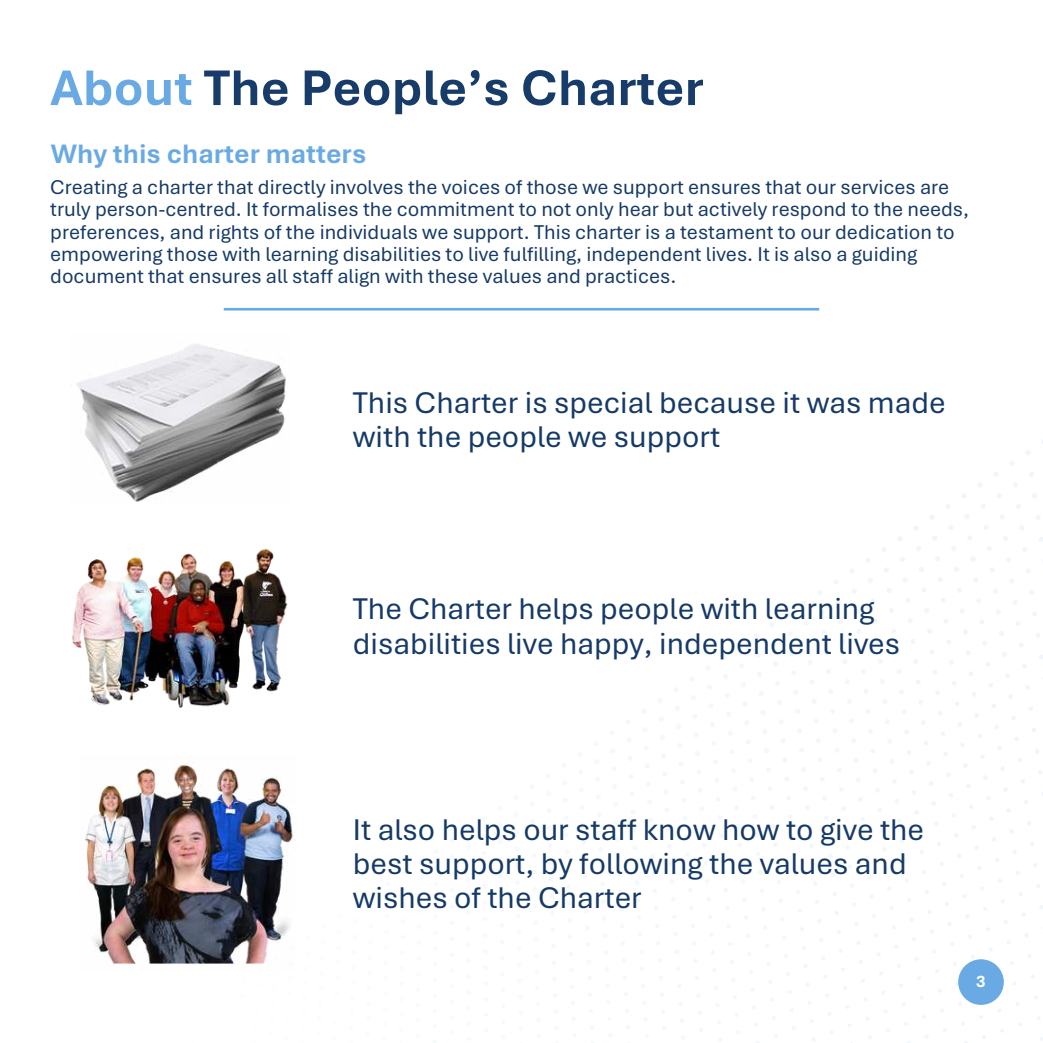
<style>
.page{position:relative;width:1043px;height:1043px;background:#fff}
.page>*{position:absolute;margin:0;border:0;box-sizing:border-box;transform-origin:0 0}
.t1{font:700 52.5px "Aptos";color:#173c69}
.t2{font:31.5px/34.1px "Aptos";color:#163a67}
.t3{font:700 28px "Aptos";color:#6aaae4}
.t4{font:21px/22.4px "Aptos";color:#163a67}
.t5{font:700 17.5px "Aptos";color:#fff}
.s1{color:#6aaae4}
</style>
<div class="page">
<svg style="left:547px;top:441px;width:495px;height:601px"></svg>
<div style="left:957px;top:958px;width:46px;height:46px;background:#6aaae4;border-radius:50%"></div>
<img style="left:85px;top:763px;width:208px;height:202px">
<img style="left:72px;top:548px;width:216px;height:160px">
<img style="left:71px;top:344px;width:215px;height:158px">
<hr style="left:224px;top:308px;width:595px;height:2px;background:#6aaae4">
<h1 class="t1" style="left:50px;top:52px;width:655px"><span class="s1">About</span> The People’s Charter</h1>
<h3 class="t3" style="left:51px;top:135px;width:317px">Why this charter matters</h3>
<p class="t4" style="left:50px;top:175px;width:920px">Creating a charter that directly involves the voices of those we support ensures that our services are truly person-centred. It formalises the commitment to not only hear but actively respond to the needs, preferences, and rights of the individuals we support. This charter is a testament to our dedication to empowering those with learning disabilities to live fulfilling, independent lives. It is also a guiding document that ensures all staff align with these values and practices.</p>
<h2 class="t2" style="left:353px;top:384px;width:594px">This Charter is special because it was made with the people we support</h2>
<h2 class="t2" style="left:353px;top:590px;width:548px">The Charter helps people with learning disabilities live happy, independent lives</h2>
<h2 class="t2" style="left:353px;top:810px;width:572px">It also helps our staff know how to give the best support, by following the values and wishes of the Charter</h2>
<p class="t5" style="left:976px;top:968px;width:11px">3</p>
</div>
